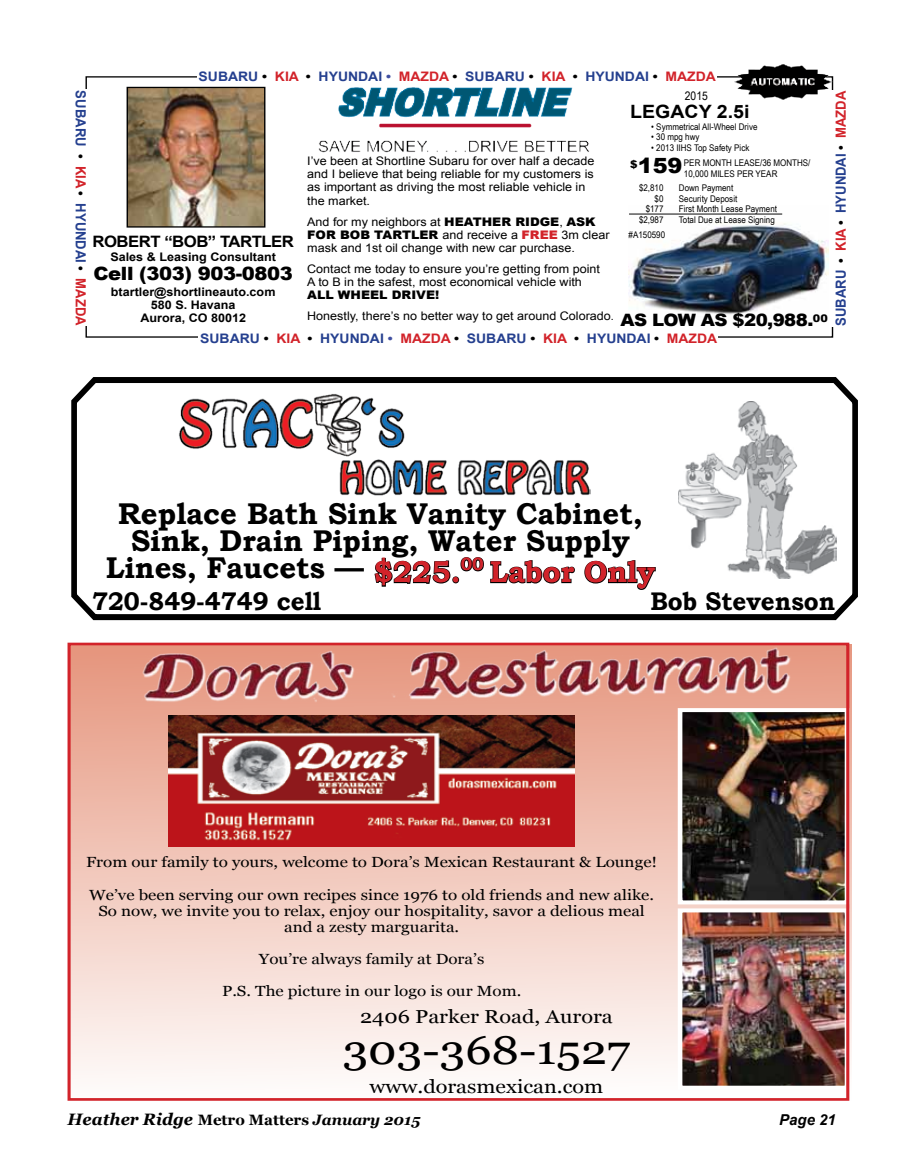
<style>
.page{position:relative;width:905px;height:1175px;background:#fff}
.page>*{position:absolute;margin:0;border:0;box-sizing:border-box;transform-origin:0 0}
.t1{font:40.05px "Georgia";color:#000;scale:1.16 1}
.t2{font:700 30px/27px "Bookman Old Style";color:#000;text-align:center}
.t3{font:700 25.5px "Bookman Old Style";color:#000;scale:.94 1}
.t4{font:900 21px "Arial";color:#000;scale:1.07 1}
.t5{font:18.75px "Georgia";color:#000;scale:1.16 1}
.t6{font:900 18.3px "Arial";letter-spacing:-.02em;color:#000;scale:1.07 1}
.t7{font:700 18.3px "Arial";color:#000;scale:1.07 1}
.t8{font:900 17.1px "Arial";letter-spacing:-.03em;color:#000;scale:1.07 1}
.t9{font:italic 700 16.5px "Georgia";color:#000}
.t10{font:700 15.75px "Arial";letter-spacing:-.03em;color:#000;scale:1.07 1}
.t11{font:italic 700 15px "Arial";color:#000}
.t12{font:14.7px/32.1px "Georgia";color:#000;text-align:center;scale:1.16 1}
.t13{font:700 13.95px "Arial";color:#25408f;scale:.94 1}
.t14{font:700 13.05px "Arial";color:#25408f;scale:1.07 1}
.t15{font:11.85px/13px "Arial";color:#000;scale:1.07 1}
.t16{font:700 11.85px/13px "Arial";color:#000;text-align:center;scale:1.07 1}
.t17{font:11.85px "Arial Narrow";color:#000;scale:1.07 1}
.t18{font:9.15px/10.5px "Arial Narrow";color:#000;scale:1.07 1}
.s1{color:#000}
.s2{color:#d2232a}
.s3{color:#404fa1}
.s4{font-weight:900}
.s5{font-weight:900;color:#d2232a}
.s6{font-family:"Arial Narrow"}
.s7{font-style:normal;font-size:15px}
.s8{font-size:15px}
</style>
<div class="page">
<img style="left:318px;top:87px;width:271px;height:66px">
<img style="left:129px;top:89px;width:134px;height:137px">
<div style="left:127px;top:87px;width:138px;height:141px;border:1px solid #000"></div>
<img style="left:628px;top:213px;width:200px;height:102px">
<img style="left:732px;top:64px;width:101px;height:36px">
<hr style="left:629px;top:214px;width:153px;height:1px;background:#000">
<div style="left:829px;top:90px;width:23px;height:237px;background:#fff"></div>
<div style="left:69px;top:644px;width:782px;height:456px;background:linear-gradient(to bottom,#e5967e,#fdfafa)"></div>
<img style="left:169px;top:715px;width:405px;height:131px">
<img style="left:683px;top:713px;width:161px;height:186px">
<div style="left:678px;top:708px;width:171px;height:196px;border:4px solid #fff"></div>
<img style="left:683px;top:913px;width:161px;height:171px">
<div style="left:678px;top:908px;width:171px;height:181px;border:4px solid #fff"></div>
<img style="left:141px;top:646px;width:653px;height:59px">
<div style="left:68px;top:642px;width:781px;height:458px;border:3px solid #d2232a"></div>
<svg style="left:71px;top:377px;width:787px;height:244px"></svg>
<img style="left:679px;top:401px;width:157px;height:177px">
<svg style="left:373px;top:556px;width:203px;height:31px"></svg>
<svg style="left:583px;top:559px;width:73px;height:32px"></svg>
<img style="left:155px;top:390px;width:436px;height:108px">
<p class="t14" style="left:199px;top:67px;width:485px">SUBARU <span class="s1">•</span> <span class="s2">KIA</span> <span class="s1">•</span> HYUNDAI <span class="s3">•</span> <span class="s2">MAZDA</span> <span class="s1">•</span> SUBARU <span class="s1">•</span> <span class="s2">KIA</span> <span class="s1">•</span> HYUNDAI <span class="s1">•</span> <span class="s2">MAZDA</span></p>
<p class="t13" style="left:90px;top:90px;width:251px;rotate:90deg">SUBARU <span class="s1">•</span> <span class="s2">KIA</span> <span class="s1">•</span> HYUNDAI <span class="s1">•</span> <span class="s2">MAZDA</span></p>
<h3 class="t10" style="left:92px;top:231px;width:190px">ROBERT “BOB” TARTLER</h3>
<p class="t16" style="left:110px;top:251px;width:156px">Sales &amp; Leasing Consultant</p>
<h3 class="t6" style="left:93px;top:261px;width:188px">Cell (303) 903-0803</h3>
<p class="t16" style="left:111px;top:286px;width:155px">btartler@shortlineauto.com<br>580 S. Havana<br>Aurora, CO 80012</p>
<p class="t17" style="left:684px;top:87px;width:23px">2015</p>
<h3 class="t7" style="left:630px;top:99px;width:113px">LEGACY 2.5i</h3>
<p class="t18" style="left:651px;top:121px;width:101px">• Symmetrical All-Wheel Drive</p>
<p class="t18" style="left:651px;top:131px;width:47px">• 30 mpg hwy</p>
<p class="t18" style="left:651px;top:142px;width:93px">• 2013 IIHS Top Safety Pick</p>
<h3 class="t4" style="left:630px;top:150px;width:50px"><sup>$</sup>159</h3>
<p class="t18" style="left:684px;top:157px;width:120px">PER MONTH LEASE/36 MONTHS/<br>10,000 MILES PER YEAR</p>
<p class="t18" style="left:639px;top:182px;width:24px">$2,810</p>
<p class="t18" style="left:679px;top:182px;width:52px">Down Payment</p>
<p class="t18" style="left:654px;top:193px;width:10px">$0</p>
<p class="t18" style="left:679px;top:193px;width:56px">Security Deposit</p>
<p class="t18" style="left:645px;top:203px;width:18px">$177</p>
<p class="t18" style="left:679px;top:203px;width:93px">First Month Lease Payment</p>
<p class="t18" style="left:639px;top:214px;width:24px">$2,987</p>
<p class="t18" style="left:679px;top:214px;width:91px">Total Due at Lease Signing</p>
<p class="t18" style="left:628px;top:230px;width:36px">#A150590</p>
<p class="t15" style="left:307px;top:155px;width:270px">I’ve been at Shortline Subaru for over half a decade and I believe that being reliable for my customers is as important as driving the most reliable vehicle in the market.</p>
<p class="t15" style="left:307px;top:215px;width:284px">And for my neighbors at <span class="s4">HEATHER RIDGE</span>, <span class="s4">ASK<br>FOR BOB TARTLER</span> and receive a <span class="s5">FREE</span> 3m clear mask and 1st oil change with new car purchase.</p>
<p class="t15" style="left:307px;top:262px;width:275px">Contact me today to ensure you’re getting from point<br>A to B in the safest, most economical vehicle with</p>
<p class="t15" style="left:307px;top:284px;width:288px;line-height:21px"><span class="s4">ALL WHEEL DRIVE!<br></span>Honestly, there’s no better way to get around Colorado<span class="s6">.</span></p>
<h3 class="t8" style="left:620px;top:307px;width:195px">AS LOW AS $20,988.<sup>00</sup></h3>
<p class="t14" style="left:200px;top:329px;width:484px">SUBARU <span class="s1">•</span> <span class="s2">KIA</span> <span class="s1">•</span> HYUNDAI <span class="s3">•</span> <span class="s2">MAZDA</span> <span class="s1">•</span> SUBARU <span class="s1">•</span> <span class="s2">KIA</span> <span class="s1">•</span> HYUNDAI <span class="s1">•</span> <span class="s2">MAZDA</span></p>
<p class="t13" style="left:831px;top:326px;width:251px;rotate:-90deg">SUBARU <span class="s1">•</span> <span class="s2">KIA</span> <span class="s1">•</span> HYUNDAI <span class="s1">•</span> <span class="s2">MAZDA</span></p>
<h2 class="t2" style="left:106px;top:500px;width:551px">Replace Bath Sink Vanity Cabinet,<br>Sink, Drain Piping, Water Supply<br>Lines, Faucets — <span class="s2">$225.</span><sup>00</sup> <span class="s2">Labor Only</span></h2>
<h3 class="t3" style="left:92px;top:583px;width:245px">720-849-4749 cell</h3>
<h3 class="t3" style="left:650px;top:583px;width:198px">Bob Stevenson</h3>
<p class="t12" style="left:86px;top:846px;width:494px;text-align:left">From our family to yours, welcome to Dora’s Mexican Restaurant &amp; Lounge!<br>We’ve been serving our own recipes since 1976 to old friends and new alike.</p>
<p class="t12" style="left:98px;top:902px;width:472px;line-height:16px">So now, we invite you to relax, enjoy our hospitality, savor a delious meal and a zesty marguarita.</p>
<p class="t12" style="left:222px;top:942px;width:259px">You’re always family at Dora’s<br>P.S. The picture in our logo is our Mom.</p>
<h3 class="t5" style="left:360px;top:1005px;width:219px">2406 Parker Road, Aurora</h3>
<h1 class="t1" style="left:343px;top:1026px;width:249px">303-368-1527</h1>
<h3 class="t5" style="left:369px;top:1075px;width:203px">www.dorasmexican.com</h3>
<h3 class="t9" style="left:68px;top:1109px;width:354px">Heather Ridge <span class="s7">Metro Matters</span> <span class="s8">January 2015</span></h3>
<p class="t11" style="left:779px;top:1110px;width:58px">Page 21</p>
</div>
